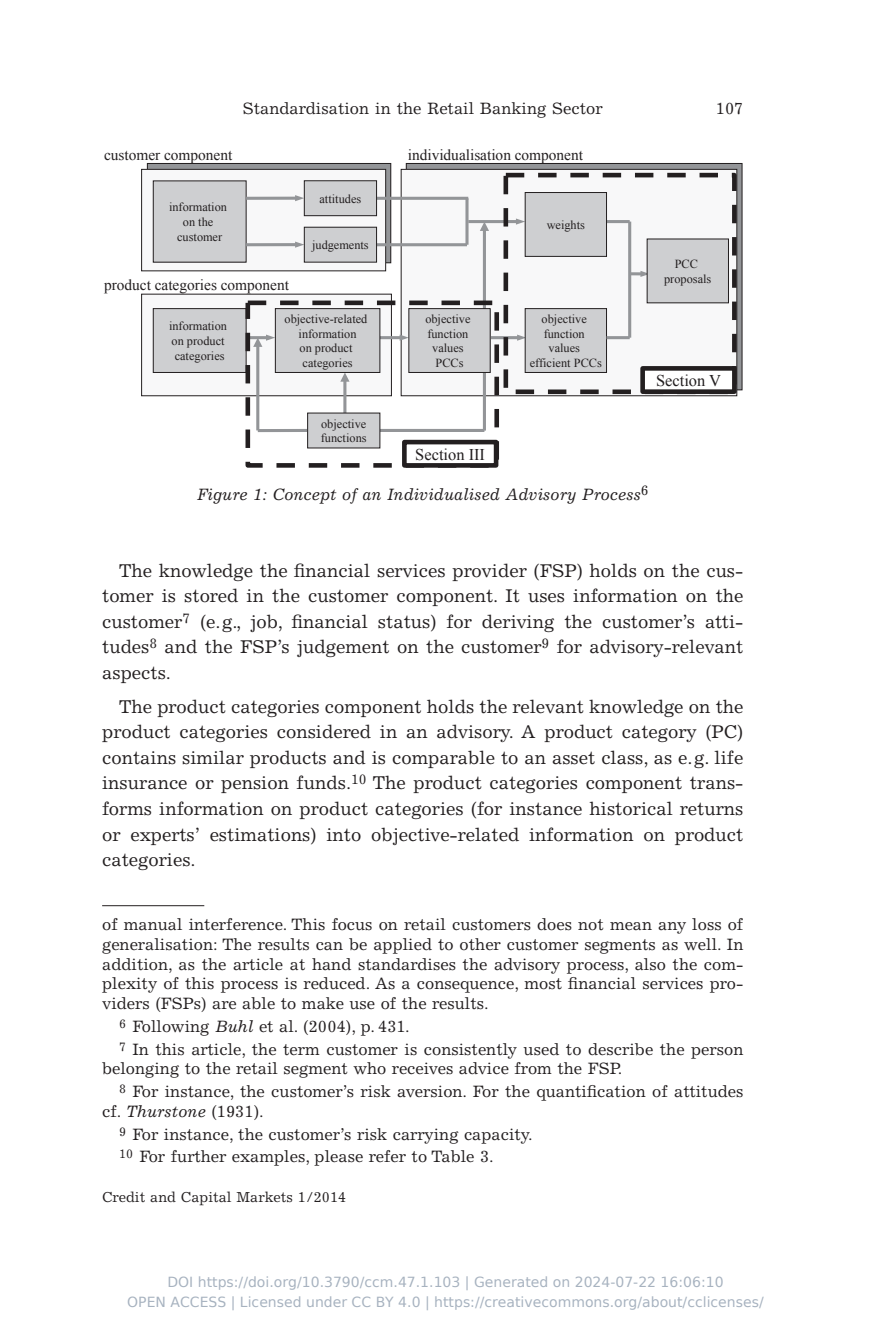
<style>
.page{position:relative;width:891px;height:1321px;background:#fff}
.page>*{position:absolute;margin:0;border:0;box-sizing:border-box;transform-origin:0 0}
.t1{font:18.4px/25.6px "Excelsior LT Std";color:#231f20;text-align:justify}
.t2{font:16.4px/19.8px "Excelsior LT Std";color:#231f20}
.t3{font:italic 16.4px "Excelsior LT Std";color:#231f20}
.t4{font:16.4px "Times New Roman";color:#231f20}
.t5{font:15.4px "Times New Roman";color:#231f20}
.t6{font:14.4px "Excelsior LT Std";color:#231f20}
.t7{font:14px "DejaVu Sans";color:rgb(36 64 97/.4)}
.t8{font:12.2px/14.8px "Times New Roman";color:#231f20;text-align:center}
.s1{font-style:italic}
</style>
<div class="page">
<svg style="left:407px;top:165px;width:333px;height:223px;background:#858689"></svg>
<div style="left:147px;top:163px;width:243px;height:100px;background:linear-gradient(to right,#939598,#939598)"></div>
<div style="left:147px;top:163px;width:244px;height:100px;border:1px solid #231f20"></div>
<div style="left:141px;top:169px;width:244px;height:102px;background:#f8f8f9"></div>
<div style="left:141px;top:169px;width:245px;height:102px;border:1px solid #231f20"></div>
<div style="left:401px;top:169px;width:335px;height:227px;background:#f8f8f9"></div>
<div style="left:400px;top:169px;width:336px;height:227px;border:1px solid #231f20"></div>
<hr style="left:468px;top:220px;width:49px;height:3px;background:#939598">
<svg style="left:515px;top:219px;width:9px;height:6px"></svg>
<div style="left:141px;top:294px;width:250px;height:102px;background:#f8f8f9"></div>
<div style="left:141px;top:294px;width:250px;height:102px;border:1px solid #231f20"></div>
<hr style="left:374px;top:243px;width:93px;height:3px;background:#939598">
<div style="left:153px;top:181px;width:93px;height:81px;background:#cecfd1"></div>
<hr style="left:374px;top:197px;width:94px;height:3px;background:#939598">
<hr style="left:465px;top:198px;width:3px;height:47px;background:#939598">
<hr style="left:482px;top:229px;width:3px;height:202px;background:#939598">
<svg style="left:479px;top:223px;width:10px;height:8px"></svg>
<hr style="left:380px;top:429px;width:104px;height:3px;background:#939598">
<svg style="left:631px;top:271px;width:15px;height:6px"></svg>
<hr style="left:606px;top:220px;width:23px;height:3px;background:#939598">
<hr style="left:246px;top:336px;width:21px;height:3px;background:#939598">
<hr style="left:310px;top:336px;width:91px;height:3px;background:#939598">
<svg style="left:399px;top:335px;width:9px;height:6px"></svg>
<hr style="left:490px;top:336px;width:28px;height:3px;background:#939598">
<svg style="left:517px;top:335px;width:7px;height:6px"></svg>
<hr style="left:628px;top:222px;width:3px;height:116px;background:#939598">
<hr style="left:343px;top:380px;width:3px;height:33px;background:#939598">
<svg style="left:340px;top:373px;width:9px;height:9px"></svg>
<hr style="left:258px;top:429px;width:52px;height:3px;background:#939598">
<hr style="left:256px;top:345px;width:3px;height:85px;background:#939598">
<svg style="left:253px;top:335px;width:22px;height:12px"></svg>
<div style="left:646px;top:239px;width:82px;height:64px;background:#cecfd1"></div>
<div style="left:525px;top:309px;width:81px;height:63px;background:#cecfd1"></div>
<div style="left:524px;top:308px;width:82px;height:65px;border:1px solid #231f20"></div>
<div style="left:408px;top:309px;width:82px;height:63px;background:#cecfd1"></div>
<div style="left:408px;top:308px;width:82px;height:65px;border:1px solid #231f20"></div>
<div style="left:525px;top:193px;width:81px;height:63px;background:#cecfd1"></div>
<div style="left:524px;top:192px;width:82px;height:65px;border:1px solid #231f20"></div>
<hr style="left:246px;top:243px;width:50px;height:3px;background:#939598">
<svg style="left:295px;top:242px;width:9px;height:6px"></svg>
<div style="left:304px;top:227px;width:72px;height:35px;background:#cecfd1"></div>
<div style="left:304px;top:227px;width:73px;height:36px;border:1px solid #231f20"></div>
<div style="left:304px;top:181px;width:72px;height:35px;background:#cecfd1"></div>
<div style="left:304px;top:180px;width:73px;height:36px;border:1px solid #231f20"></div>
<hr style="left:606px;top:336px;width:23px;height:3px;background:#939598">
<div style="left:153px;top:309px;width:93px;height:63px;background:#cecfd1"></div>
<div style="left:153px;top:308px;width:93px;height:65px;border:1px solid #231f20"></div>
<div style="left:275px;top:309px;width:105px;height:63px;background:#cecfd1"></div>
<div style="left:275px;top:308px;width:105px;height:65px;border:1px solid #231f20"></div>
<div style="left:307px;top:413px;width:73px;height:35px;background:#cecfd1"></div>
<hr style="left:246px;top:197px;width:50px;height:3px;background:#939598">
<svg style="left:295px;top:195px;width:9px;height:6px"></svg>
<div style="left:245px;top:301px;width:254px;height:167px;border:5px dashed #231f20"></div>
<div style="left:402px;top:440px;width:96px;height:28px;border:5px solid #231f20"></div>
<div style="left:503px;top:173px;width:233px;height:221px;border:5px dashed #231f20"></div>
<div style="left:642px;top:368px;width:92px;height:24px;background:#fff"></div>
<div style="left:640px;top:366px;width:96px;height:28px;border:5px solid #231f20"></div>
<hr style="left:102px;top:905px;width:102px;height:1px;background:#231f20">
<p class="t2" style="left:243px;top:99px;width:361px">Standardisation in the Retail Banking Sector</p>
<p class="t2" style="left:715px;top:99px;width:29px">107</p>
<p class="t5" style="left:104px;top:145px;width:130px">customer component</p>
<p class="t8" style="left:169px;top:200px;width:59px">information on the customer</p>
<p class="t8" style="left:319px;top:191px;width:43px">attitudes</p>
<p class="t8" style="left:312px;top:237px;width:58px">judgements</p>
<p class="t5" style="left:407px;top:145px;width:177px">individualisation component</p>
<p class="t8" style="left:546px;top:217px;width:40px">weights</p>
<p class="t5" style="left:104px;top:275px;width:186px">product categories component</p>
<p class="t8" style="left:169px;top:319px;width:59px;text-align:left">information on product categories</p>
<p class="t8" style="left:284px;top:311px;width:84px">objective-related information<br>on product categories</p>
<p class="t8" style="left:425px;top:311px;width:47px">objective function values<br>PCCs</p>
<p class="t8" style="left:529px;top:311px;width:73px">objective function values efficient PCCs</p>
<p class="t8" style="left:663px;top:256px;width:49px">PCC proposals</p>
<p class="t4" style="left:655px;top:370px;width:66px">Section V</p>
<p class="t8" style="left:320px;top:416px;width:47px;text-align:left">objective functions</p>
<p class="t4" style="left:415px;top:443px;width:71px">Section III</p>
<p class="t3" style="left:197px;top:485px;width:453px">Figure 1: Concept of an Individualised Advisory Process<sup>6</sup></p>
<p class="t1" style="left:102px;top:558px;width:642px;text-indent:17px">The knowledge the financial services provider (FSP) holds on the cus&shy;tomer is stored in the customer component. It uses information on the customer<sup>7</sup> (e. g., job, financial status) for deriving the customer’s atti&shy;tudes<sup>8</sup> and the FSP’s judgement on the customer<sup>9</sup> for advisory-relevant aspects.</p>
<p class="t1" style="left:102px;top:694px;width:642px;text-indent:17px">The product categories component holds the relevant knowledge on the product categories considered in an advisory. A product category (PC) contains similar products and is comparable to an asset class, as e. g. life insurance or pension funds. <sup>10</sup> The product categories component trans&shy;forms information on product categories (for instance historical returns or experts’ estimations) into objective-related information on product categories.</p>
<p class="t2" style="left:102px;top:914px;width:642px;text-align:justify">of manual interference. This focus on retail customers does not mean any loss of generalisation: The results can be applied to other customer segments as well. In addition, as the article at hand standardises the advisory process, also the com&shy;plexity of this process is reduced. As a consequence, most financial services pro&shy;viders (FSPs) are able to make use of the results.</p>
<p class="t2" style="left:119px;top:1015px;width:625px;line-height:22.6px"><sup>6</sup> Following <span class="s1">Buhl</span> et al. (2004), p. 431.<br><sup>7</sup> In this article, the term customer is consistently used to describe the person</p>
<p class="t2" style="left:119px;top:1058px;width:625px;line-height:22.6px;text-indent:-17px">belonging to the retail segment who receives advice from the FSP.<br><sup>8</sup> For instance, the customer’s risk aversion. For the quantification of attitudes</p>
<p class="t2" style="left:119px;top:1100px;width:412px;line-height:22.6px;text-indent:-17px">cf. <span class="s1">Thurstone</span> (1931).<br><sup>9</sup> For instance, the customer’s risk carrying capacity.<br><sup>10</sup> For further examples, please refer to Table 3.</p>
<p class="t6" style="left:102px;top:1189px;width:245px">Credit and Capital Markets 1 / 2014</p>
<p class="t7" style="left:167px;top:1274px;width:557px">DOI https://doi.org/10.3790/ccm.47.1.103 | Generated on 2024-07-22 16:06:10</p>
<p class="t7" style="left:127px;top:1294px;width:637px">OPEN ACCESS | Licensed under CC BY 4.0 | https://creativecommons.org/about/cclicenses/</p>
</div>
